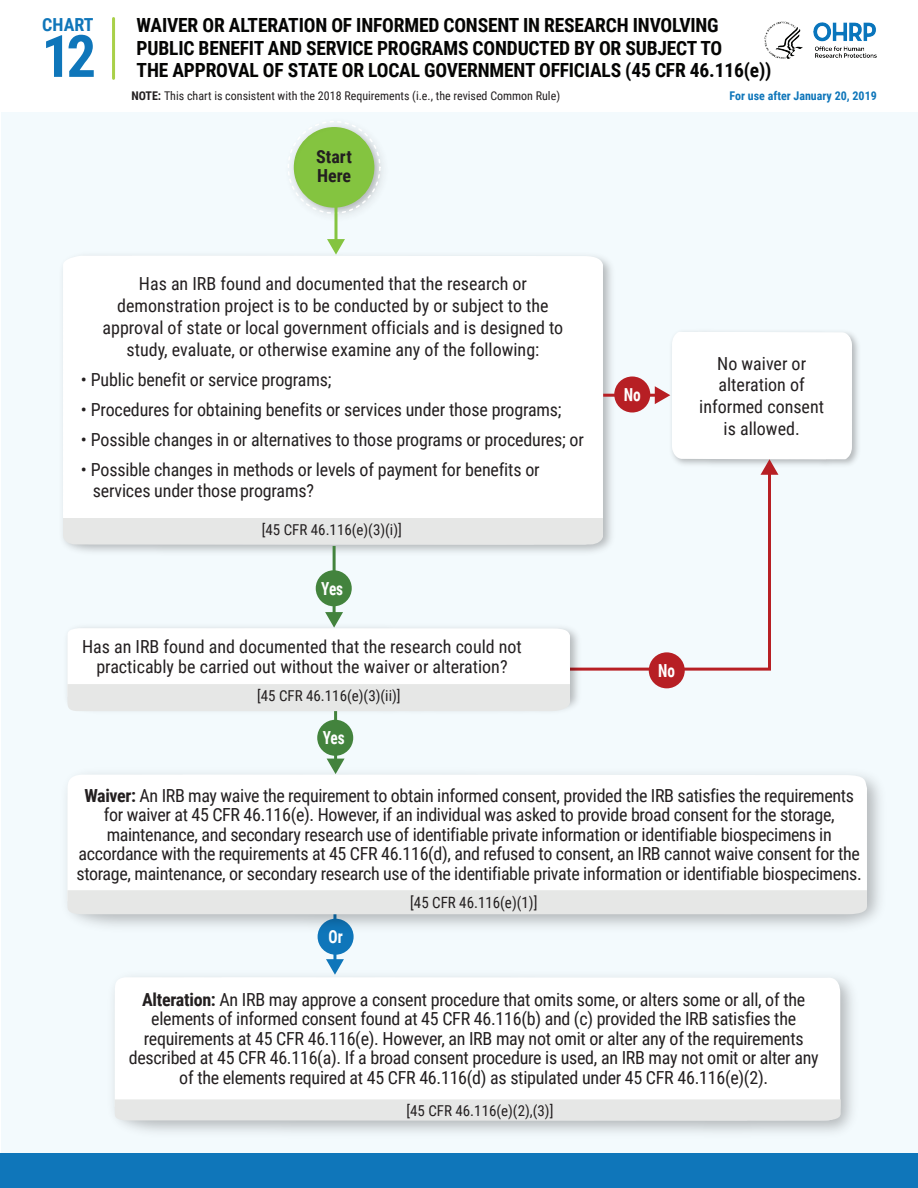
<style>
.page{position:relative;width:918px;height:1188px;background:#fff}
.page>*{position:absolute;margin:0;border:0;box-sizing:border-box;transform-origin:0 0}
.t1{font:700 58.5px "Roboto Condensed";color:#0f76ba}
.t2{font:700 19.5px/22.5px "Roboto Condensed";letter-spacing:-.01em;color:#050504}
.t3{font:18px/19.5px "Roboto Condensed";letter-spacing:-.015em;color:#231f20;text-align:center}
.t4{font:700 18px "Roboto Condensed";color:#fff;scale:.85 1}
.t5{font:700 18px/18.8px "Roboto Condensed";color:#231f20}
.t6{font:700 18px "Roboto Condensed";color:#0f76ba}
.t7{font:15.6px "Roboto Condensed";color:#231f20;scale:.96 1}
.t8{font:15px "Roboto Condensed";color:#231f20}
.t9{font:12px "Roboto Condensed";color:#231f20}
.t10{font:700 12px "Roboto Condensed";color:#0f76ba}
.s1{font-weight:700}
</style>
<div class="page">
<div style="left:2px;top:112px;width:916px;height:1076px;background:#f3fafd"></div>
<div style="left:0;top:1154px;width:918px;height:34px;background:#0f76ba"></div>
<div style="left:63px;top:256px;width:540px;height:262px;background:#fff"></div>
<hr style="left:333px;top:914px;width:3px;height:48px;background:#0f76ba">
<svg style="left:326px;top:959px;width:18px;height:6px"></svg>
<div style="left:319px;top:920px;width:33px;height:33px;background:#0f76ba;border-radius:50%"></div>
<div style="left:318px;top:919px;width:36px;height:36px;border:3px solid #0f76ba;border-radius:50%"></div>
<hr style="left:112px;top:19px;width:3px;height:59px;background:#a9d049">
<hr style="left:333px;top:546px;width:3px;height:69px;background:#43833d">
<div style="left:317px;top:572px;width:33px;height:33px;background:#43833d;border-radius:50%"></div>
<div style="left:316px;top:570px;width:36px;height:36px;border:3px solid #43833d;border-radius:50%"></div>
<hr style="left:334px;top:710px;width:3px;height:51px;background:#43833d">
<svg style="left:327px;top:759px;width:18px;height:3px"></svg>
<div style="left:319px;top:721px;width:33px;height:33px;background:#43833d;border-radius:50%"></div>
<div style="left:317px;top:720px;width:36px;height:36px;border:3px solid #43833d;border-radius:50%"></div>
<hr style="left:603px;top:394px;width:54px;height:3px;background:#b71f24">
<div style="left:616px;top:378px;width:33px;height:33px;background:#b71f24;border-radius:50%"></div>
<div style="left:614px;top:376px;width:36px;height:37px;border:3px solid #b71f24;border-radius:50%"></div>
<img style="left:291px;top:124px;width:92px;height:102px">
<div style="left:288px;top:121px;width:93px;height:93px;border:2px dashed #fff;border-radius:50%"></div>
<hr style="left:334px;top:202px;width:3px;height:40px;background:#84c440">
<svg style="left:327px;top:239px;width:18px;height:16px"></svg>
<img style="left:694px;top:331px;width:164px;height:132px">
<img style="left:73px;top:762px;width:807px;height:176px">
<div style="left:67px;top:775px;width:801px;height:139px;background:#fff"></div>
<div style="left:68px;top:890px;width:799px;height:24px;background:#e6e7e6"></div>
<img style="left:113px;top:965px;width:740px;height:168px">
<div style="left:115px;top:975px;width:727px;height:145px;background:#fff"></div>
<div style="left:115px;top:1099px;width:726px;height:21px;background:#e6e7e6"></div>
<div style="left:63px;top:518px;width:485px;height:26px;background:#e6e7e6"></div>
<svg style="left:548px;top:469px;width:223px;height:203px"></svg>
<svg style="left:655px;top:332px;width:197px;height:143px"></svg>
<div style="left:650px;top:654px;width:33px;height:33px;background:#b71f24;border-radius:50%"></div>
<div style="left:649px;top:652px;width:36px;height:36px;border:3px solid #b71f24;border-radius:50%"></div>
<img style="left:67px;top:621px;width:517px;height:97px">
<svg style="left:68px;top:612px;width:502px;height:99px"></svg>
<img style="left:764px;top:21px;width:113px;height:38px">
<h2 class="t6" style="left:42px;top:12px;width:53px">CHART</h2>
<h2 class="t1" style="left:42px;top:15px;width:56px">12</h2>
<h2 class="t2" style="left:137px;top:14px;width:636px">WAIVER OR ALTERATION OF INFORMED CONSENT IN RESEARCH INVOLVING<br>PUBLIC BENEFIT AND SERVICE PROGRAMS CONDUCTED BY OR SUBJECT TO<br>THE APPROVAL OF STATE OR LOCAL GOVERNMENT OFFICIALS (45 CFR 46.116(e))</h2>
<p class="t9" style="left:131px;top:88px;width:430px"><span class="s1">NOTE:</span> This chart is consistent with the 2018 Requirements (i.e., the revised Common Rule)</p>
<p class="t10" style="left:730px;top:87px;width:149px">For use after January 20, 2019</p>
<p class="t5" style="left:316px;top:146px;width:37px">Start<br>Here</p>
<p class="t3" style="left:103px;top:272px;width:462px;line-height:21.8px">Has an IRB found and documented that the research or demonstration project is to be conducted by or subject to the approval of state or local government officials and is designed to study, evaluate, or otherwise examine any of the following:</p>
<p class="t3" style="left:81px;top:369px;width:252px">• Public benefit or service programs;</p>
<p class="t3" style="left:81px;top:399px;width:482px">• Procedures for obtaining benefits or services under those programs;</p>
<p class="t3" style="left:81px;top:429px;width:504px">• Possible changes in or alternatives to those programs or procedures; or</p>
<p class="t3" style="left:93px;top:459px;width:448px;line-height:21px;text-align:left;text-indent:-12px">• Possible changes in methods or levels of payment for benefits or services under those programs?</p>
<p class="t8" style="left:262px;top:519px;width:142px">[45 CFR 46.116(e)(3)(i)]</p>
<p class="t4" style="left:321px;top:576px;width:27px">Yes</p>
<p class="t3" style="left:82px;top:637px;width:441px">Has an IRB found and documented that the research could not practicably be carried out without the waiver or alteration?</p>
<p class="t8" style="left:257px;top:686px;width:145px">[45 CFR 46.116(e)(3)(ii)]</p>
<p class="t4" style="left:323px;top:725px;width:27px">Yes</p>
<p class="t3" style="left:699px;top:352px;width:126px;line-height:21.8px">No waiver or alteration of informed consent is allowed.</p>
<p class="t4" style="left:658px;top:658px;width:21px">No</p>
<p class="t3" style="left:77px;top:785px;width:787px"><span class="s1">Waiver:</span> An IRB may waive the requirement to obtain informed consent, provided the IRB satisfies the requirements for waiver at 45 CFR 46.116(e). However, if an individual was asked to provide broad consent for the storage, maintenance, and secondary research use of identifiable private information or identifiable biospecimens in accordance with the requirements at 45 CFR 46.116(d), and refused to consent, an IRB cannot waive consent for the storage, maintenance, or secondary research use of the identifiable private information or identifiable biospecimens.</p>
<p class="t7" style="left:410px;top:891px;width:134px">[45 CFR 46.116(e)(1)]</p>
<p class="t4" style="left:328px;top:924px;width:18px">Or</p>
<p class="t3" style="left:129px;top:989px;width:691px"><span class="s1">Alteration:</span> An IRB may approve a consent procedure that omits some, or alters some or all, of the elements of informed consent found at 45 CFR 46.116(b) and (c) provided the IRB satisfies the requirements at 45 CFR 46.116(e). However, an IRB may not omit or alter any of the requirements described at 45 CFR 46.116(a). If a broad consent procedure is used, an IRB may not omit or alter any of the elements required at 45 CFR 46.116(d) as stipulated under 45 CFR 46.116(e)(2).</p>
<p class="t8" style="left:406px;top:1100px;width:149px">[45 CFR 46.116(e)(2),(3)]</p>
</div>
